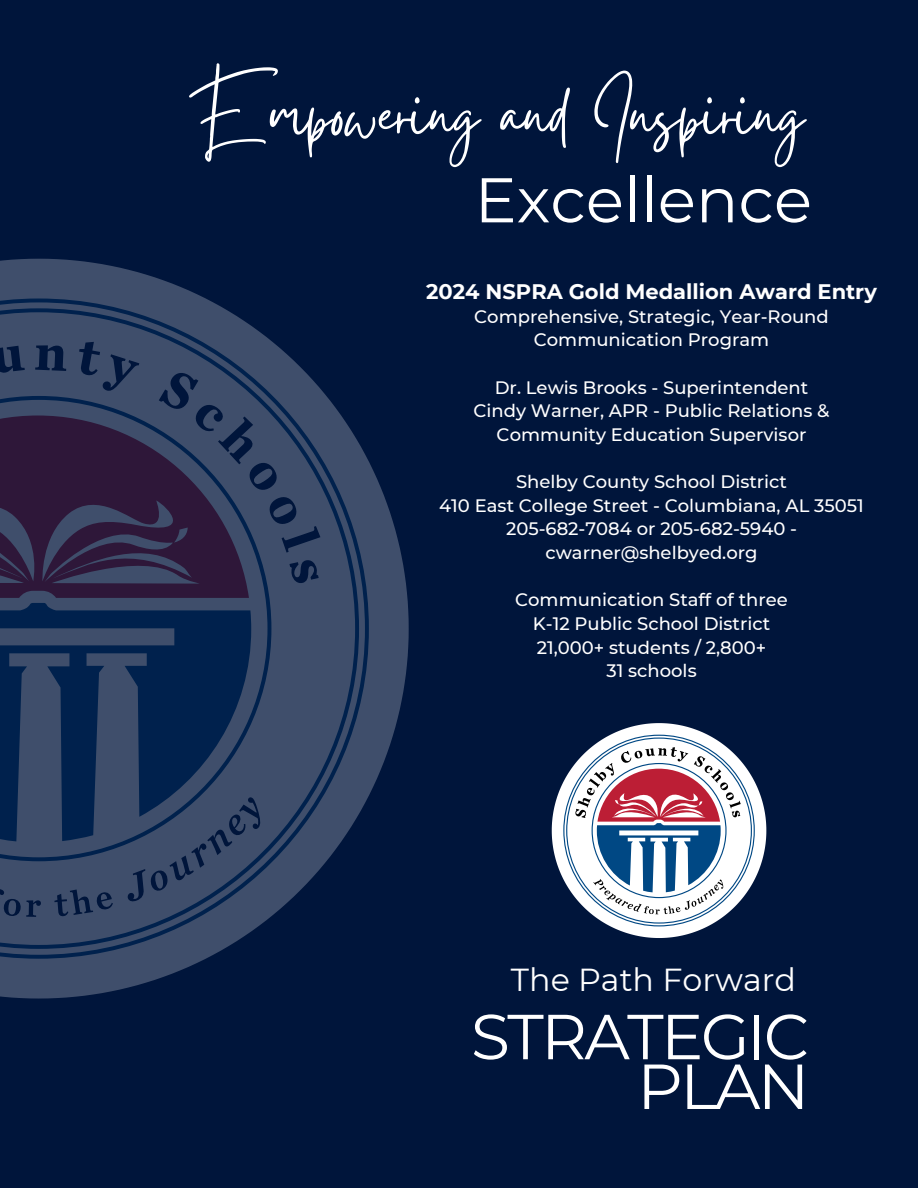
<style>
.page{position:relative;width:918px;height:1188px;background:#00153b}
.page>*{position:absolute;margin:0;border:0;box-sizing:border-box;transform-origin:0 0}
.t1{font:84px "Gistesy";color:#fff}
.t2{font:63.45px/49.8px "Montserrat";letter-spacing:-.04em;color:#fff;text-align:right}
.t3{font:63px "Montserrat";color:#fff}
.t4{font:31.8px "Montserrat";color:#fff}
.t5{font:700 21px "Montserrat";color:#fff}
.t6{font:500 18px/23.7px "Montserrat";color:#fff;text-align:center}
</style>
<div class="page">
<svg style="left:0;top:259px;width:409px;height:740px"></svg>
<svg style="left:0;top:299px;width:369px;height:660px"></svg>
<svg style="left:0;top:308px;width:359px;height:641px;fill:#3f4e6b"></svg>
<svg style="left:0;top:346px;width:25px;height:27px"></svg>
<svg style="left:35px;top:345px;width:31px;height:26px"></svg>
<svg style="left:79px;top:342px;width:60px;height:49px"></svg>
<svg style="left:159px;top:371px;width:161px;height:182px;background:#334463"></svg>
<svg style="left:289px;top:559px;width:30px;height:25px"></svg>
<svg style="left:0;top:396px;width:271px;height:465px;background:#243a5d"></svg>
<svg style="left:0;top:416px;width:249px;height:182px;background:#322849"></svg>
<svg style="left:552px;top:723px;width:214px;height:215px"></svg>
<svg style="left:563px;top:735px;width:192px;height:191px;background:#adaaba"></svg>
<p class="t1" style="left:192px;top:56px;width:613px">Empowering and Inspiring</p>
<h3 class="t3" style="left:475px;top:161px;width:339px">Excellence</h3>
<p class="t5" style="left:426px;top:279px;width:452px">2024 NSPRA Gold Medallion Award Entry</p>
<p class="t6" style="left:474px;top:305px;width:356px">Comprehensive, Strategic, Year-Round<br>Communication Program</p>
<p class="t6" style="left:495px;top:375px;width:315px">Dr. Lewis Brooks - Superintendent</p>
<p class="t6" style="left:473px;top:399px;width:358px">Cindy Warner, APR - Public Relations &amp;</p>
<p class="t6" style="left:497px;top:423px;width:311px">Community Education Supervisor</p>
<p class="t6" style="left:516px;top:470px;width:272px">Shelby County School District</p>
<p class="t6" style="left:439px;top:494px;width:426px">410 East College Street - Columbiana, AL 35051</p>
<p class="t6" style="left:506px;top:517px;width:293px">205-682-7084 or 205-682-5940 - cwarner@shelbyed.org</p>
<p class="t6" style="left:515px;top:588px;width:274px">Communication Staff of three</p>
<p class="t6" style="left:533px;top:612px;width:239px">K-12 Public School District</p>
<p class="t6" style="left:537px;top:635px;width:231px">21,000+ students / 2,800+</p>
<p class="t6" style="left:606px;top:659px;width:92px">31 schools</p>
<p class="t4" style="left:511px;top:960px;width:287px">The Path Forward</p>
<h1 class="t2" style="left:471px;top:1012px;width:340px">STRATEGIC<br>PLAN</h1>
</div>
